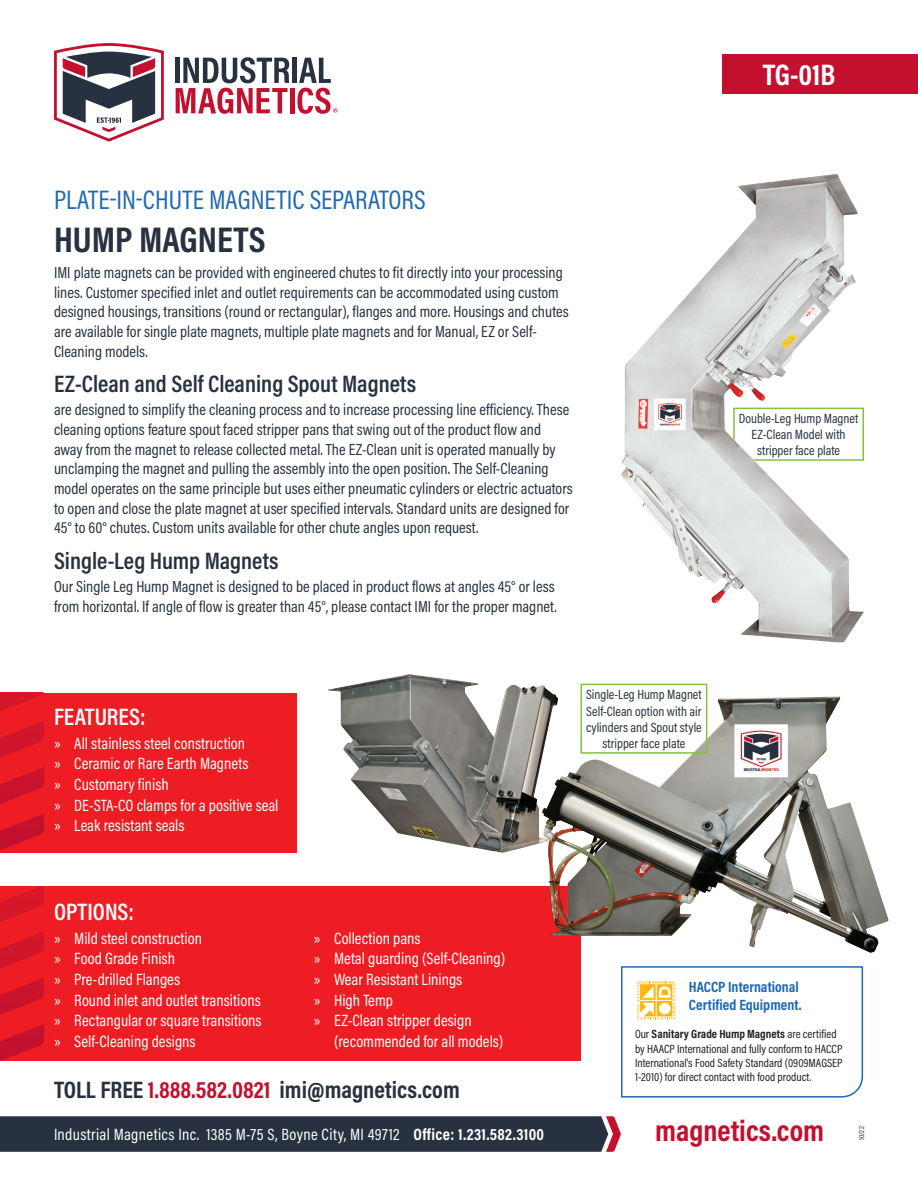
<style>
.page{position:relative;width:918px;height:1188px;background:#fff}
.page>*{position:absolute;margin:0;border:0;box-sizing:border-box;transform-origin:0 0}
.H1_All_Caps{font:700 36px "Acumin Pro Cond";color:#27313f}
.t1{font:700 30px "Acumin Pro Cond";color:#c3102e}
.Document-ID{font:700 30px "Acumin Pro Cond";color:#fff}
.H2_Preheader_All_Cap{font:27px "Acumin Pro Cond";color:#2069b1}
.H3_Subheading_Title{font:600 24px "Acumin Pro Cond";color:#27313f}
.t2{font:700 24px "Acumin Pro Cond";color:#27313f}
.H3_-_Header_All_Caps{font:600 24px "Acumin Pro Cond";color:#fff}
.t3{font:16.5px/20.7px "Acumin Pro Cond";color:#fff}
.t4{font:16.5px "Acumin Pro Cond";letter-spacing:.02em;color:#fff}
.Body_Copy{font:16.2px/19.6px "Acumin Pro Cond";color:#27313f}
.t5{font:700 15px/18px "Acumin Pro Cond";color:#2069b1}
.Callout{font:13.5px/16.2px "Acumin Pro Cond";color:#27313f;text-align:center}
.t6{font:12px/14.4px "Acumin Pro Cond";color:#231f20}
.t7{font:7.5px "Acumin Pro Cond";color:#27313f}
.s1{font-weight:700}
.s2{color:#c3102e}
</style>
<div class="page">
<div style="left:722px;top:54px;width:196px;height:39px;background:#c3102e"></div>
<div style="left:292px;top:58px;width:5px;height:25px;background:#27313f"></div>
<svg style="left:176px;top:57px;width:113px;height:57px"></svg>
<div style="left:290px;top:88px;width:5px;height:25px;background:#c3102e"></div>
<svg style="left:297px;top:58px;width:41px;height:56px"></svg>
<svg style="left:54px;top:43px;width:110px;height:99px"></svg>
<svg style="left:0;top:1116px;width:621px;height:36px;background:#2e3643"></svg>
<div style="left:0;top:886px;width:580px;height:175px;background:#ee1d23"></div>
<svg style="left:0;top:886px;width:44px;height:175px"></svg>
<img style="left:548px;top:699px;width:340px;height:254px">
<div style="left:580px;top:684px;width:127px;height:70px;border:2px solid #81c340"></div>
<svg style="left:621px;top:966px;width:243px;height:132px"></svg>
<div style="left:0;top:693px;width:297px;height:159px;background:#ee1d23"></div>
<svg style="left:0;top:693px;width:44px;height:157px"></svg>
<img style="left:328px;top:674px;width:230px;height:179px">
<img style="left:621px;top:174px;width:243px;height:468px">
<p class="Document-ID" style="left:763px;top:54px;width:74px">TG-01B</p>
<p class="H2_Preheader_All_Cap" style="left:54px;top:182px;width:373px">PLATE-IN-CHUTE MAGNETIC SEPARATORS</p>
<p class="H1_All_Caps" style="left:54px;top:215px;width:213px">HUMP MAGNETS</p>
<p class="Body_Copy" style="left:54px;top:262px;width:516px">IMI plate magnets can be provided with engineered chutes to fit directly into your processing lines. Customer specified inlet and outlet requirements can be accommodated using custom designed housings, transitions (round or rectangular), flanges and more. Housings and chutes are available for single plate magnets, multiple plate magnets and for Manual, EZ or Self-Cleaning models.</p>
<p class="H3_Subheading_Title" style="left:54px;top:368px;width:364px">EZ-Clean and Self Cleaning Spout Magnets</p>
<p class="Body_Copy" style="left:54px;top:400px;width:520px">are designed to simplify the cleaning process and to increase processing line efficiency. These cleaning options feature spout faced stripper pans that swing out of the product flow and away from the magnet to release collected metal. The EZ-Clean unit is operated manually by unclamping the magnet and pulling the assembly into the open position. The Self-Cleaning model operates on the same principle but uses either pneumatic cylinders or electric actuators to open and close the plate magnet at user specified intervals. Standard units are designed for 45° to 60° chutes. Custom units available for other chute angles upon request.</p>
<p class="H3_Subheading_Title" style="left:54px;top:545px;width:226px">Single-Leg Hump Magnets</p>
<p class="Body_Copy" style="left:54px;top:576px;width:504px">Our Single Leg Hump Magnet is designed to be placed in product flows at angles 45° or less from horizontal. If angle of flow is greater than 45°, please contact IMI for the proper magnet.</p>
<p class="H3_-_Header_All_Caps" style="left:54px;top:701px;width:93px">FEATURES:</p>
<p class="t3" style="left:54px;top:732px;width:193px">» All stainless steel construction</p>
<p class="t3" style="left:54px;top:753px;width:196px">» Ceramic or Rare Earth Magnets</p>
<p class="t3" style="left:54px;top:774px;width:116px">» Customary finish</p>
<p class="t3" style="left:54px;top:794px;width:226px">» DE-STA-CO clamps for a positive seal</p>
<p class="t3" style="left:54px;top:815px;width:132px">» Leak resistant seals</p>
<p class="Callout" style="left:586px;top:686px;width:117px">Single-Leg Hump Magnet<br>Self-Clean option with air cylinders and Spout style stripper face plate</p>
<p class="Callout" style="left:739px;top:410px;width:121px">Double-Leg Hump Magnet<br>EZ-Clean Model with stripper face plate</p>
<p class="H3_-_Header_All_Caps" style="left:54px;top:896px;width:82px">OPTIONS:</p>
<p class="t3" style="left:54px;top:927px;width:150px">» Mild steel construction</p>
<p class="t3" style="left:54px;top:948px;width:122px">» Food Grade Finish</p>
<p class="t3" style="left:54px;top:969px;width:128px">» Pre-drilled Flanges</p>
<p class="t3" style="left:54px;top:989px;width:208px">» Round inlet and outlet transitions</p>
<p class="t3" style="left:54px;top:1010px;width:209px">» Rectangular or square transitions</p>
<p class="t3" style="left:54px;top:1031px;width:143px">» Self-Cleaning designs</p>
<p class="t3" style="left:314px;top:927px;width:108px">» Collection pans</p>
<p class="t3" style="left:314px;top:948px;width:193px">» Metal guarding (Self-Cleaning)</p>
<p class="t3" style="left:314px;top:969px;width:150px">» Wear Resistant Linings</p>
<p class="t3" style="left:314px;top:989px;width:81px">» High Temp</p>
<p class="t3" style="left:334px;top:1010px;width:171px;text-indent:-20px">» EZ-Clean stripper design (recommended for all models)</p>
<p class="t5" style="left:689px;top:978px;width:114px">HACCP International<br>Certified Equipment.</p>
<p class="t6" style="left:635px;top:1027px;width:209px">Our <span class="s1">Sanitary Grade Hump Magnets</span> are certified by HAACP International and fully conform to HACCP International's Food Safety Standard (0909MAGSEP 1-2010) for direct contact with food product.</p>
<h3 class="t2" style="left:54px;top:1073px;width:407px">TOLL FREE <span class="s2">1.888.582.0821</span> imi@magnetics.com</h3>
<p class="t4" style="left:54px;top:1123px;width:492px">Industrial Magnetics Inc. 1385 M-75 S, Boyne City, MI 49712 <span class="s1">Office: 1.231.582.3100</span></p>
<p class="t7" style="left:857px;top:1140px;width:15px;rotate:-90deg">10/22</p>
<h2 class="t1" style="left:655px;top:1111px;width:170px">magnetics.com</h2>
</div>
